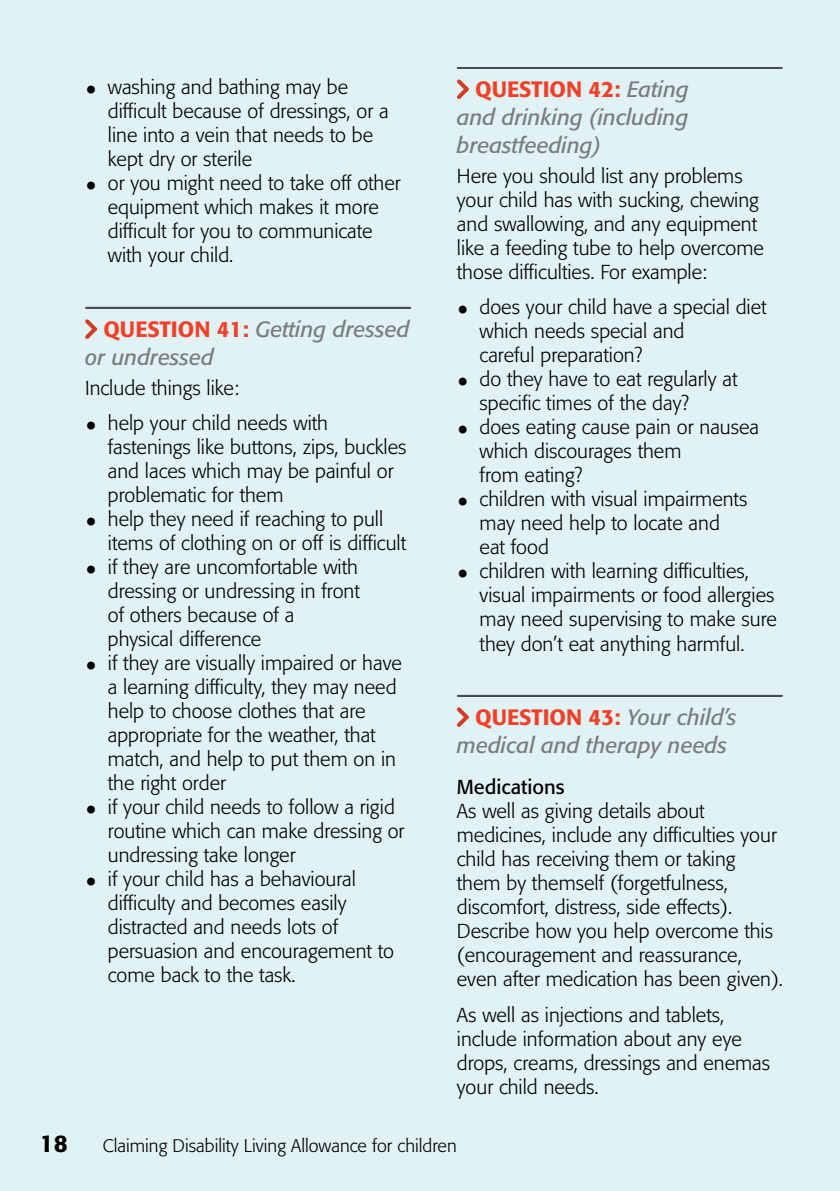
<style>
.page{position:relative;width:840px;height:1191px;background:#fff}
.page>*{position:absolute;margin:0;border:0;box-sizing:border-box;transform-origin:0 0}
.t1{font:500 24px "Formata BQ";color:#000}
.t2{font:italic 22px/28px "Formata BQ";color:#797d82}
.t3{font:300 20px/24px "Formata BQ";color:#000}
.t4{font:20px "Formata BQ";color:#000}
.t5{font:300 18px "Formata BQ";color:#000}
.s1{font-family:"Arial";font-weight:900;font-size:24px}
.s2{font-weight:500;font-style:normal;color:#ef4129}
</style>
<div class="page">
<div style="left:0;top:0;width:839px;height:1191px;background:#e1f2f4"></div>
<svg style="left:86px;top:307px;width:324px;height:2px"></svg>
<svg style="left:82px;top:316px;width:18px;height:26px"></svg>
<svg style="left:457px;top:67px;width:324px;height:2px"></svg>
<svg style="left:457px;top:695px;width:324px;height:2px"></svg>
<svg style="left:454px;top:77px;width:17px;height:25px"></svg>
<svg style="left:454px;top:704px;width:17px;height:26px"></svg>
<p class="t3" style="left:108px;top:76px;width:282px;text-indent:-23px"><span class="s1">•</span> washing and bathing may be difficult because of dressings, or a line into a vein that needs to be kept dry or sterile</p>
<p class="t3" style="left:108px;top:172px;width:294px;text-indent:-23px"><span class="s1">•</span> or you might need to take off other equipment which makes it more difficult for you to communicate with your child.</p>
<p class="t2" style="left:85px;top:315px;width:326px;text-indent:18px"><span class="s2">QUESTI ON 41:</span> Getting dressed or undressed</p>
<p class="t3" style="left:85px;top:376px;width:155px">Include things like:</p>
<p class="t3" style="left:108px;top:411px;width:300px;text-indent:-23px"><span class="s1">•</span> help your child needs with fastenings like buttons, zips, buckles and laces which may be painful or problematic for them</p>
<p class="t3" style="left:108px;top:507px;width:299px;text-indent:-23px"><span class="s1">•</span> help they need if reaching to pull items of clothing on or off is difficult</p>
<p class="t3" style="left:108px;top:555px;width:253px;text-indent:-23px"><span class="s1">•</span> if they are uncomfortable with dressing or undressing in front of others because of a physical difference</p>
<p class="t3" style="left:108px;top:651px;width:295px;text-indent:-23px"><span class="s1">•</span> if they are visually impaired or have a learning difficulty, they may need help to choose clothes that are appropriate for the weather, that match, and help to put them on in the right order</p>
<p class="t3" style="left:108px;top:795px;width:298px;text-indent:-23px"><span class="s1">•</span> if your child needs to follow a rigid routine which can make dressing or undressing take longer</p>
<p class="t3" style="left:108px;top:867px;width:287px;text-indent:-23px"><span class="s1">•</span> if your child has a behavioural difficulty and becomes easily distracted and needs lots of persuasion and encouragement to come back to the task.</p>
<p class="t2" style="left:456px;top:76px;width:233px;text-align:justify;text-indent:18px"><span class="s2">QUESTI ON 42:</span> Eating and drinking (including breastfeeding)</p>
<p class="t3" style="left:456px;top:164px;width:308px">Here you should list any problems your child has with sucking, chewing and swallowing, and any equipment like a feeding tube to help overcome those difficulties. For example:</p>
<p class="t3" style="left:479px;top:295px;width:288px;text-indent:-23px"><span class="s1">•</span> does your child have a special diet which needs special and<br>careful preparation?</p>
<p class="t3" style="left:479px;top:367px;width:259px;text-indent:-23px"><span class="s1">•</span> do they have to eat regularly at specific times of the day?</p>
<p class="t3" style="left:479px;top:415px;width:281px;text-indent:-23px"><span class="s1">•</span> does eating cause pain or nausea which discourages them<br>from eating?</p>
<p class="t3" style="left:479px;top:487px;width:269px;text-indent:-23px"><span class="s1">•</span> children with visual impairments may need help to locate and eat food</p>
<p class="t3" style="left:479px;top:559px;width:299px;text-indent:-23px"><span class="s1">•</span> children with learning difficulties, visual impairments or food allergies may need supervising to make sure they don’t eat anything harmful.</p>
<p class="t2" style="left:456px;top:703px;width:281px;text-indent:18px"><span class="s2">QUESTI ON 43:</span> Your child’s medical and therapy needs</p>
<p class="t4" style="left:456px;top:775px;width:109px">Medications</p>
<p class="t3" style="left:456px;top:799px;width:327px">As well as giving details about medicines, include any difficulties your child has receiving them or taking them by themself (forgetfulness, discomfort, distress, side effects).<br>Describe how you help overcome this (encouragement and reassurance, even after medication has been given).</p>
<p class="t3" style="left:456px;top:1002px;width:315px">As well as injections and tablets, include information about any eye drops, creams, dressings and enemas your child needs.</p>
<p class="t1" style="left:40px;top:1129px;width:29px">18</p>
<p class="t5" style="left:103px;top:1135px;width:355px">Claiming Disability Living Allowance for children</p>
</div>
